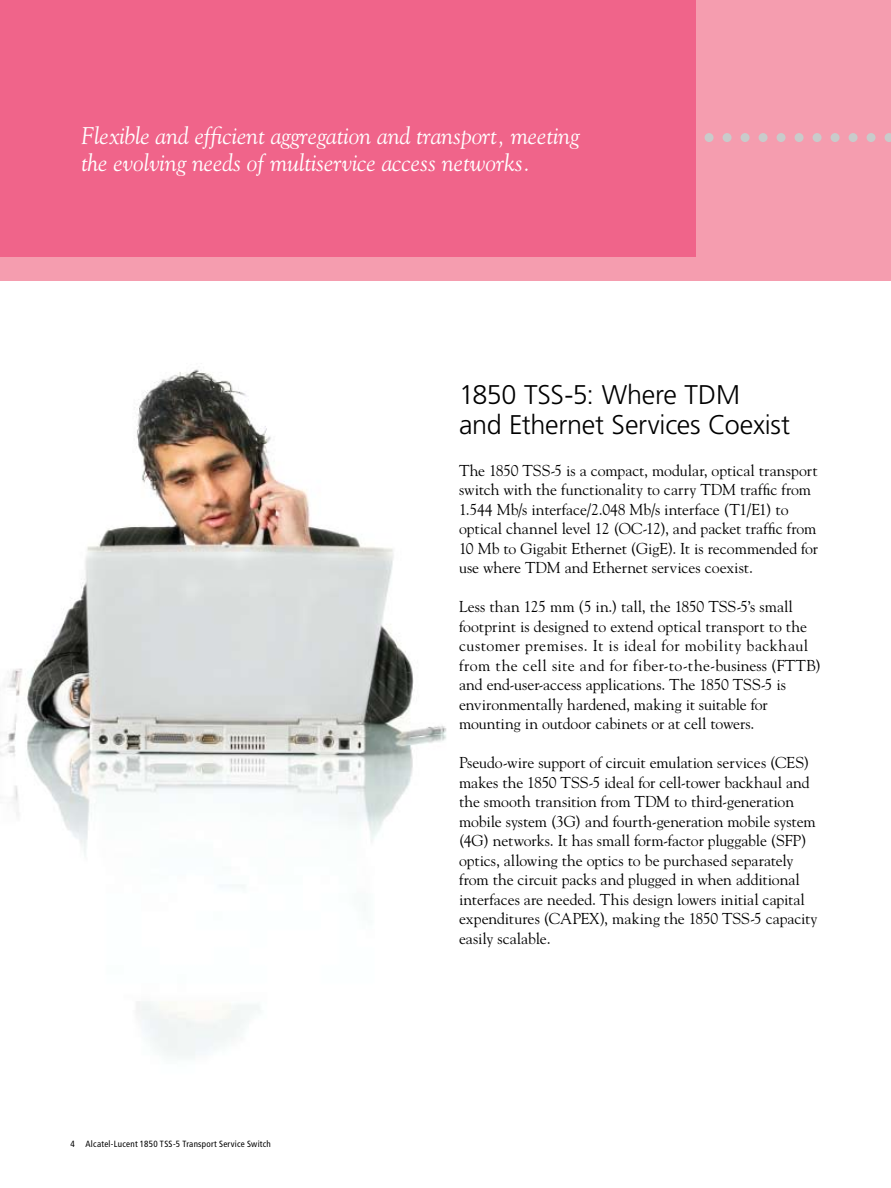
<style>
.page{position:relative;width:891px;height:1188px;background:#fff}
.page>*{position:absolute;margin:0;border:0;box-sizing:border-box;transform-origin:0 0}
.t1{font:300 27px/30px "Frutiger LT Std";letter-spacing:-.01em;color:#000}
.t2{font:italic 24px/27px "Goudy";letter-spacing:-.005em;color:#fff}
.t3{font:15.75px/19.5px "Goudy";letter-spacing:-.005em;color:#000}
.t4{font:condensed 9px "Frutiger LT Std";letter-spacing:.025em;color:#000}
.s1{font-family:"Frutiger"}
</style>
<div class="page">
<div style="left:0;top:0;width:891px;height:280px;background:#f59daf"></div>
<div style="left:0;top:0;width:696px;height:256px;background:#f0648a"></div>
<img style="left:0;top:369px;width:447px;height:689px">
<div style="left:705px;top:133px;width:9px;height:9px;background:#c9cbcb;border-radius:50%"></div>
<div style="left:723px;top:133px;width:9px;height:9px;background:#c9cbcb;border-radius:50%"></div>
<div style="left:741px;top:133px;width:9px;height:9px;background:#c9cbcb;border-radius:50%"></div>
<div style="left:759px;top:133px;width:9px;height:9px;background:#c9cbcb;border-radius:50%"></div>
<div style="left:777px;top:133px;width:9px;height:9px;background:#c9cbcb;border-radius:50%"></div>
<div style="left:795px;top:133px;width:9px;height:9px;background:#c9cbcb;border-radius:50%"></div>
<div style="left:813px;top:133px;width:9px;height:9px;background:#c9cbcb;border-radius:50%"></div>
<div style="left:831px;top:133px;width:9px;height:9px;background:#c9cbcb;border-radius:50%"></div>
<div style="left:849px;top:133px;width:9px;height:9px;background:#c9cbcb;border-radius:50%"></div>
<div style="left:867px;top:133px;width:9px;height:9px;background:#c9cbcb;border-radius:50%"></div>
<svg style="left:885px;top:133px;width:6px;height:9px"></svg>
<h2 class="t2" style="left:81px;top:122px;width:500px">Flexible and efficient aggregation and transport, meeting the evolving needs of multiservice access networks.</h2>
<p class="t4" style="left:70px;top:1139px;width:202px"><span class="s1">4</span> Alcatel-Lucent 1850 TSS-5 Transport Service Switch</p>
<h1 class="t1" style="left:459px;top:380px;width:333px">1850 TSS-5: Where TDM<br>and Ethernet Services Coexist</h1>
<p class="t3" style="left:459px;top:460px;width:361px">The 1850 TSS-5 is a compact, modular, optical transport switch with the functionality to carry TDM traffic from 1.544 Mb/s interface/2.048 Mb/s interface (T1/E1) to optical channel level 12 (OC-12), and packet traffic from 10 Mb to Gigabit Ethernet (GigE). It is recommended for use where TDM and Ethernet services coexist.</p>
<p class="t3" style="left:459px;top:597px;width:363px">Less than 125 mm (5 in.) tall, the 1850 TSS-5’s small footprint is designed to extend optical transport to the customer premises. It is ideal for mobility backhaul from the cell site and for fiber-to-the-business (FTTB) and end-user-access applications. The 1850 TSS-5 is environmentally hardened, making it suitable for mounting in outdoor cabinets or at cell towers.</p>
<p class="t3" style="left:459px;top:753px;width:360px">Pseudo-wire support of circuit emulation services (CES) makes the 1850 TSS-5 ideal for cell-tower backhaul and the smooth transition from TDM to third-generation mobile system (3G) and fourth-generation mobile system (4G) networks. It has small form-factor pluggable (SFP) optics, allowing the optics to be purchased separately from the circuit packs and plugged in when additional interfaces are needed. This design lowers initial capital expenditures (CAPEX), making the 1850 TSS-5 capacity easily scalable.</p>
</div>
